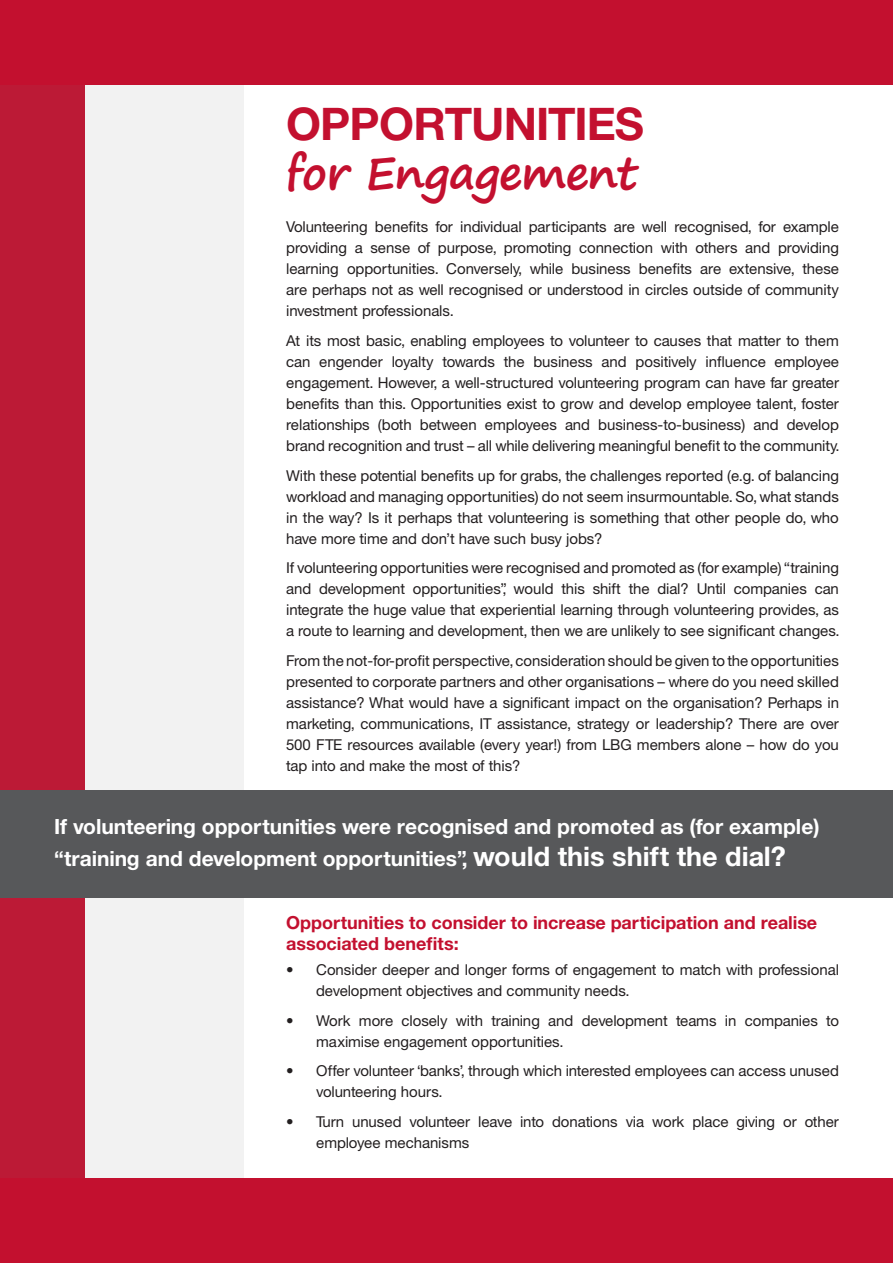
<style>
.page{position:relative;width:893px;height:1263px;background:#c3102f}
.page>*{position:absolute;margin:0;border:0;box-sizing:border-box;transform-origin:0 0}
.t1{font:700 45px "Helvetica Neue";letter-spacing:-.02em;color:#c3102f}
.t2{font:700 45px "Segoe Print";letter-spacing:-.02em;color:#c3102f}
.Body{font:700 21px/31.5px "Helvetica Neue";color:#fff}
.t3{font:700 18px/21px "Helvetica Neue";color:#c3102f}
.t4{font:15px/21px "Helvetica Neue";color:#231f20;text-align:justify}
.s1{font-size:27px}
</style>
<div class="page">
<div style="left:85px;top:85px;width:808px;height:1093px;background:#fff"></div>
<svg style="left:0;top:85px;width:244px;height:1093px;fill:#f2f2f2"></svg>
<hr style="left:892px;top:694px;width:1px;height:203px;background:#7c7b7c">
<div style="left:0;top:790px;width:893px;height:107px;background:#57585a"></div>
<p class="t1" style="left:286px;top:96px;width:359px">OPPORTUNITIES</p>
<p class="t2" style="left:286px;top:131px;width:353px">for Engagement</p>
<p class="t4" style="left:286px;top:216px;width:554px">Volunteering benefits for individual participants are well recognised, for example providing a sense of purpose, promoting connection with others and providing learning opportunities. Conversely, while business benefits are extensive, these are perhaps not as well recognised or understood in circles outside of community investment professionals.</p>
<p class="t4" style="left:286px;top:330px;width:555px">At its most basic, enabling employees to volunteer to causes that matter to them can engender loyalty towards the business and positively influence employee engagement. However, a well-structured volunteering program can have far greater benefits than this. Opportunities exist to grow and develop employee talent, foster relationships (both between employees and business-to-business) and develop brand recognition and trust – all while delivering meaningful benefit to the community.</p>
<p class="t4" style="left:286px;top:464px;width:554px">With these potential benefits up for grabs, the challenges reported (e.g. of balancing workload and managing opportunities) do not seem insurmountable. So, what stands in the way? Is it perhaps that volunteering is something that other people do, who have more time and don’t have such busy jobs?</p>
<p class="t4" style="left:286px;top:557px;width:555px">If volunteering opportunities were recognised and promoted as (for example) “training and development opportunities”, would this shift the dial? Until companies can integrate the huge value that experiential learning through volunteering provides, as a route to learning and development, then we are unlikely to see significant changes.</p>
<p class="t4" style="left:286px;top:649px;width:554px">From the not-for-profit perspective, consideration should be given to the opportunities presented to corporate partners and other organisations – where do you need skilled assistance? What would have a significant impact on the organisation? Perhaps in marketing, communications, IT assistance, strategy or leadership? There are over 500 FTE resources available (every year!) from LBG members alone – how do you tap into and make the most of this?</p>
<p class="Body" style="left:54px;top:810px;width:767px">If volunteering opportunities were recognised and promoted as (for example) “training and development opportunities”, <span class="s1">would this shift the dial?</span></p>
<p class="t3" style="left:286px;top:911px;width:532px">Opportunities to consider to increase participation and realise associated benefits:</p>
<p class="t4" style="left:316px;top:959px;width:524px;text-indent:-30px">• Consider deeper and longer forms of engagement to match with professional development objectives and community needs.</p>
<p class="t4" style="left:316px;top:1009px;width:524px;text-indent:-30px">• Work more closely with training and development teams in companies to maximise engagement opportunities.</p>
<p class="t4" style="left:316px;top:1060px;width:524px;text-indent:-30px">• Offer volunteer ‘banks’, through which interested employees can access unused volunteering hours.</p>
<p class="t4" style="left:316px;top:1110px;width:524px;text-indent:-30px">• Turn unused volunteer leave into donations via work place giving or other employee mechanisms</p>
</div>
